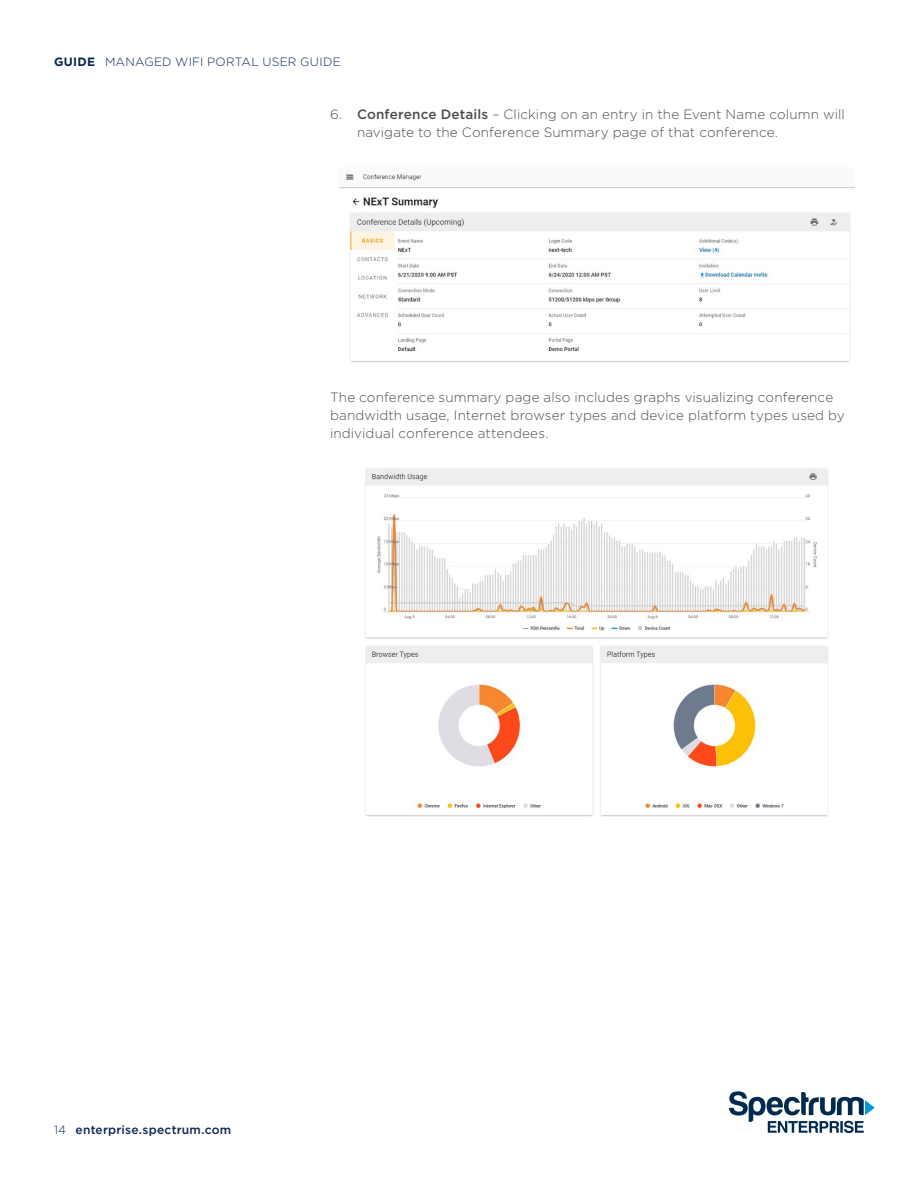
<style>
.page{position:relative;width:918px;height:1188px;background:#fff}
.page>*{position:absolute;margin:0;border:0;box-sizing:border-box;transform-origin:0 0}
.t1{font:300 13.5px/18px "Gotham";letter-spacing:.01em;color:#4d4d4f}
.t2{font:300 12px "Gotham";letter-spacing:.02em;color:#0c2552}
.t3{font:500 12px "Gotham";letter-spacing:.02em;color:#0c2552}
.t4{font:700 12px "Gotham";letter-spacing:.025em;color:#0c2552}
.s1{font-weight:500}
.s2{font-weight:300}
</style>
<div class="page">
<svg style="left:729px;top:1091px;width:146px;height:42px"></svg>
<img style="left:339px;top:174px;width:516px;height:188px">
<img style="left:365px;top:468px;width:463px;height:349px">
<p class="t4" style="left:54px;top:54px;width:43px">GUIDE</p>
<p class="t2" style="left:105px;top:54px;width:237px">MANAGED WIFI PORTAL USER GUIDE</p>
<p class="t1" style="left:357px;top:105px;width:489px;text-indent:-27px">6. <span class="s1">Conference Details</span> – Clicking on an entry in the Event Name column will navigate to the Conference Summary page of that conference.</p>
<p class="t1" style="left:330px;top:388px;width:516px">The conference summary page also includes graphs visualizing conference bandwidth usage, Internet browser types and device platform types used by individual conference attendees.</p>
<p class="t3" style="left:54px;top:1122px;width:179px"><span class="s2">14</span> enterprise.spectrum.com</p>
</div>
